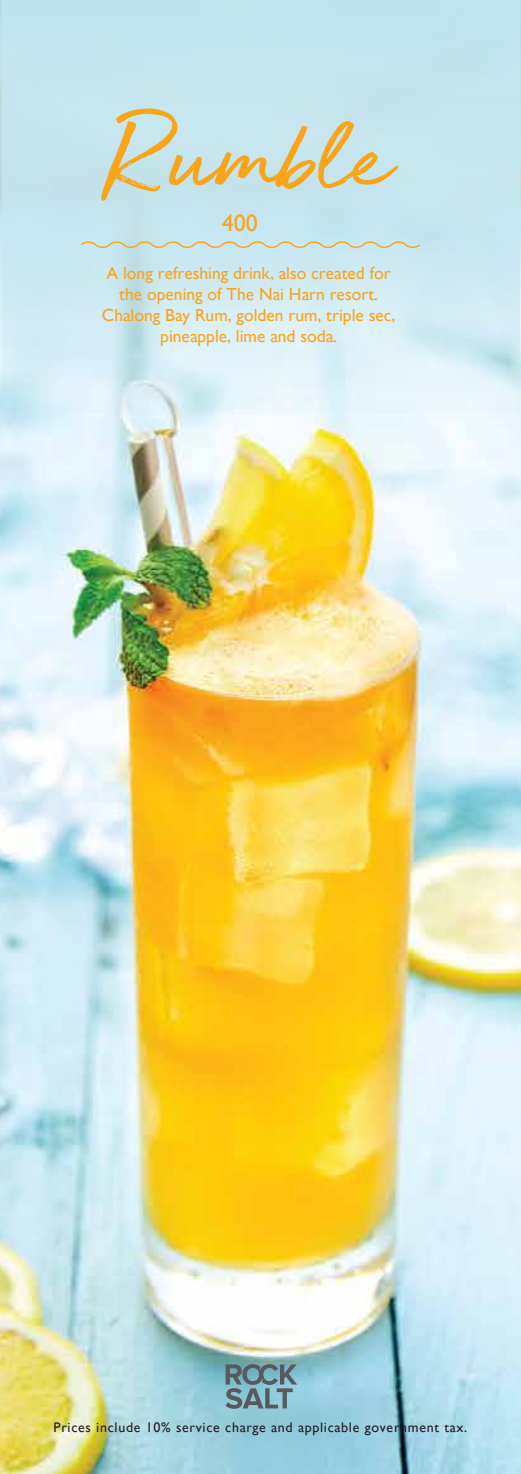
<style>
.page{position:relative;width:521px;height:1474px;background:#fff}
.page>*{position:absolute;margin:0;border:0;box-sizing:border-box;transform-origin:0 0}
.t1{font:114.27px "Golden Plains";color:#faa41a}
.t2{font:23.8px "Gill Sans";color:#faa41a}
.t3{font:17.5px/21px "Gill Sans";color:#faa41a;text-align:center}
.t4{font:14px "Gill Sans";letter-spacing:.05em;color:#231f20}
</style>
<div class="page">
<img style="left:0;top:0;width:521px;height:1473px">
<svg style="left:2px;top:0;width:517px;height:414px;fill:#c5e6ef"></svg>
<svg style="left:79px;top:239px;width:343px;height:11px"></svg>
<svg style="left:226px;top:1363px;width:71px;height:45px"></svg>
<h1 class="t1" style="left:109px;top:99px;width:285px">Rumble</h1>
<h2 class="t2" style="left:222px;top:209px;width:37px">400</h2>
<p class="t3" style="left:102px;top:263px;width:295px">A long refreshing drink, also created for the opening of The Nai Harn resort.<br>Chalong Bay Rum, golden rum, triple sec, pineapple, lime and soda.</p>
<p class="t4" style="left:54px;top:1418px;width:415px">Prices include 10% service charge and applicable government tax.</p>
</div>
